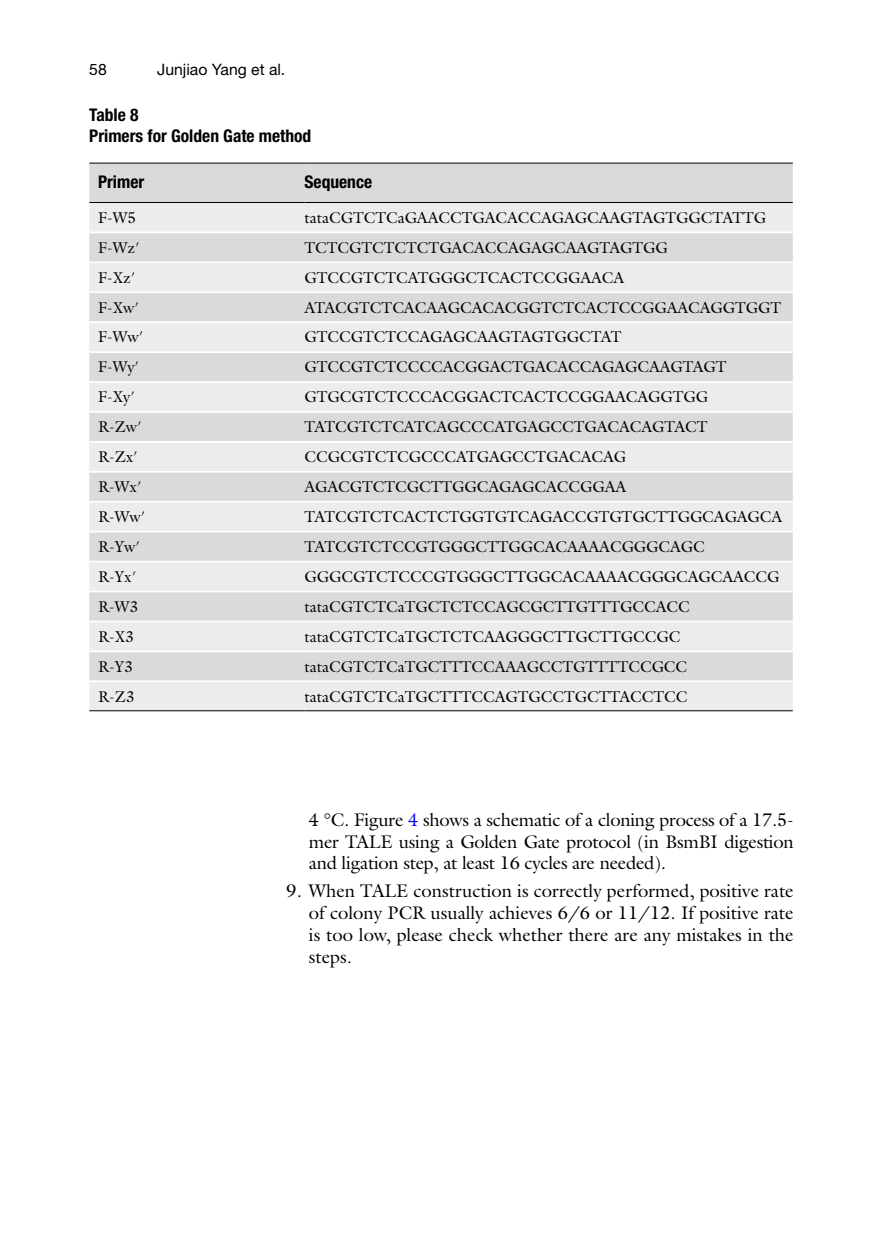
<style>
.page{position:relative;width:883px;height:1260px;background:#fff}
.page>*{position:absolute;margin:0;border:0;box-sizing:border-box;transform-origin:0 0}
.t1{font:18.38px/21.9px "Kwhdbf Svgbyk Mdgxqj Galliard";color:#000;text-align:justify}
.t2{font:700 condensed 17.5px/21px "Qdhjjk Xnfwkg Gqgcld Helvetica Neue";color:#000}
.t3{font:15.75px "Kwhdbf Svgbyk Mdgxqj Galliard";color:#000}
.t4{font:15.75px "Trtqpp Jcvtks Cmpvgf Helvetica Neue";color:#000}
.s1{font-family:"Njdlsp Dkcxlg Clrbkw STIX General"}
.s2{color:#0000fa}
</style>
<div class="page">
<div style="left:89px;top:164px;width:704px;height:38px;background:#d9dada"></div>
<svg style="left:89px;top:203px;width:704px;height:507px;background:#e3e3e4"></svg>
<hr style="left:89px;top:163px;width:216px;height:1px;background:#000">
<hr style="left:89px;top:202px;width:216px;height:1px;background:#000">
<hr style="left:305px;top:163px;width:488px;height:1px;background:#000">
<hr style="left:305px;top:202px;width:488px;height:1px;background:#000">
<hr style="left:89px;top:232px;width:704px;height:1px;background:#fff">
<hr style="left:89px;top:261px;width:704px;height:2px;background:#fff">
<hr style="left:89px;top:291px;width:704px;height:2px;background:#fff">
<hr style="left:89px;top:321px;width:704px;height:2px;background:#fff">
<hr style="left:89px;top:351px;width:704px;height:2px;background:#fff">
<hr style="left:89px;top:381px;width:704px;height:2px;background:#fff">
<hr style="left:89px;top:411px;width:704px;height:2px;background:#fff">
<hr style="left:89px;top:441px;width:704px;height:2px;background:#fff">
<hr style="left:89px;top:471px;width:704px;height:2px;background:#fff">
<hr style="left:89px;top:501px;width:704px;height:2px;background:#fff">
<hr style="left:89px;top:531px;width:704px;height:2px;background:#fff">
<hr style="left:89px;top:561px;width:704px;height:1px;background:#fff">
<hr style="left:89px;top:591px;width:704px;height:1px;background:#fff">
<hr style="left:89px;top:621px;width:704px;height:1px;background:#fff">
<hr style="left:89px;top:650px;width:704px;height:2px;background:#fff">
<hr style="left:305px;top:680px;width:488px;height:2px;background:#fff">
<hr style="left:305px;top:710px;width:488px;height:1px;background:#000">
<hr style="left:89px;top:680px;width:216px;height:2px;background:#fff">
<hr style="left:89px;top:710px;width:216px;height:1px;background:#000">
<p class="t4" style="left:89px;top:64px;width:19px">58</p>
<p class="t4" style="left:157px;top:64px;width:130px">Junjiao Yang et al.</p>
<p class="t2" style="left:89px;top:105px;width:224px">Table 8<br>Primers for Golden Gate method</p>
<p class="t2" style="left:98px;top:173px;width:48px">Primer</p>
<p class="t2" style="left:305px;top:173px;width:69px">Sequence</p>
<p class="t3" style="left:98px;top:211px;width:40px">F-W5</p>
<p class="t3" style="left:305px;top:211px;width:463px">tataCGTCTCaGAACCTGACACCAGAGCAAGTAGTGGCTATTG</p>
<p class="t3" style="left:98px;top:241px;width:43px">F-Wz<span class="s1">′</span></p>
<p class="t3" style="left:305px;top:241px;width:365px">TCTCGTCTCTCTGACACCAGAGCAAGTAGTGG</p>
<p class="t3" style="left:98px;top:271px;width:39px">F-Xz<span class="s1">′</span></p>
<p class="t3" style="left:305px;top:271px;width:321px">GTCCGTCTCATGGGCTCACTCCGGAACA</p>
<p class="t3" style="left:98px;top:301px;width:43px">F-Xw<span class="s1">′</span></p>
<p class="t3" style="left:305px;top:301px;width:478px">ATACGTCTCACAAGCACACGGTCTCACTCCGGAACAGGTGGT</p>
<p class="t3" style="left:98px;top:331px;width:47px">F-Ww<span class="s1">′</span></p>
<p class="t3" style="left:305px;top:331px;width:319px">GTCCGTCTCCAGAGCAAGTAGTGGCTAT</p>
<p class="t3" style="left:98px;top:361px;width:43px">F-Wy<span class="s1">′</span></p>
<p class="t3" style="left:305px;top:361px;width:424px">GTCCGTCTCCCCACGGACTGACACCAGAGCAAGTAGT</p>
<p class="t3" style="left:98px;top:391px;width:38px">F-Xy<span class="s1">′</span></p>
<p class="t3" style="left:305px;top:391px;width:405px">GTGCGTCTCCCACGGACTCACTCCGGAACAGGTGG</p>
<p class="t3" style="left:98px;top:421px;width:45px">R-Zw<span class="s1">′</span></p>
<p class="t3" style="left:305px;top:421px;width:404px">TATCGTCTCATCAGCCCATGAGCCTGACACAGTACT</p>
<p class="t3" style="left:98px;top:451px;width:41px">R-Zx<span class="s1">′</span></p>
<p class="t3" style="left:305px;top:451px;width:323px">CCGCGTCTCGCCCATGAGCCTGACACAG</p>
<p class="t3" style="left:98px;top:481px;width:45px">R-Wx<span class="s1">′</span></p>
<p class="t3" style="left:305px;top:481px;width:323px">AGACGTCTCGCTTGGCAGAGCACCGGAA</p>
<p class="t3" style="left:98px;top:511px;width:49px">R-Ww<span class="s1">′</span></p>
<p class="t3" style="left:305px;top:511px;width:479px">TATCGTCTCACTCTGGTGTCAGACCGTGTGCTTGGCAGAGCA</p>
<p class="t3" style="left:98px;top:541px;width:44px">R-Yw<span class="s1">′</span></p>
<p class="t3" style="left:305px;top:541px;width:402px">TATCGTCTCCGTGGGCTTGGCACAAAACGGGCAGC</p>
<p class="t3" style="left:98px;top:571px;width:40px">R-Yx<span class="s1">′</span></p>
<p class="t3" style="left:305px;top:571px;width:477px">GGGCGTCTCCCGTGGGCTTGGCACAAAACGGGCAGCAACCG</p>
<p class="t3" style="left:98px;top:600px;width:42px">R-W3</p>
<p class="t3" style="left:305px;top:600px;width:387px">tataCGTCTCaTGCTCTCCAGCGCTTGTTTGCCACC</p>
<p class="t3" style="left:98px;top:630px;width:37px">R-X3</p>
<p class="t3" style="left:305px;top:630px;width:377px">tataCGTCTCaTGCTCTCAAGGGCTTGCTTGCCGC</p>
<p class="t3" style="left:98px;top:660px;width:36px">R-Y3</p>
<p class="t3" style="left:305px;top:660px;width:384px">tataCGTCTCaTGCTTTCCAAAGCCTGTTTTCCGCC</p>
<p class="t3" style="left:98px;top:690px;width:38px">R-Z3</p>
<p class="t3" style="left:305px;top:690px;width:384px">tataCGTCTCaTGCTTTCCAGTGCCTGCTTACCTCC</p>
<p class="t1" style="left:309px;top:810px;width:486px">4 °C. Figure <span class="s2">4</span> shows a schematic of a cloning process of a 17.5- mer TALE using a Golden Gate protocol (in BsmBI digestion and ligation step, at least 16 cycles are needed).</p>
<p class="t1" style="left:309px;top:882px;width:486px;text-indent:-22px">9. When TALE construction is correctly performed, positive rate of colony PCR usually achieves 6/6 or 11/12. If positive rate is too low, please check whether there are any mistakes in the steps.</p>
</div>
